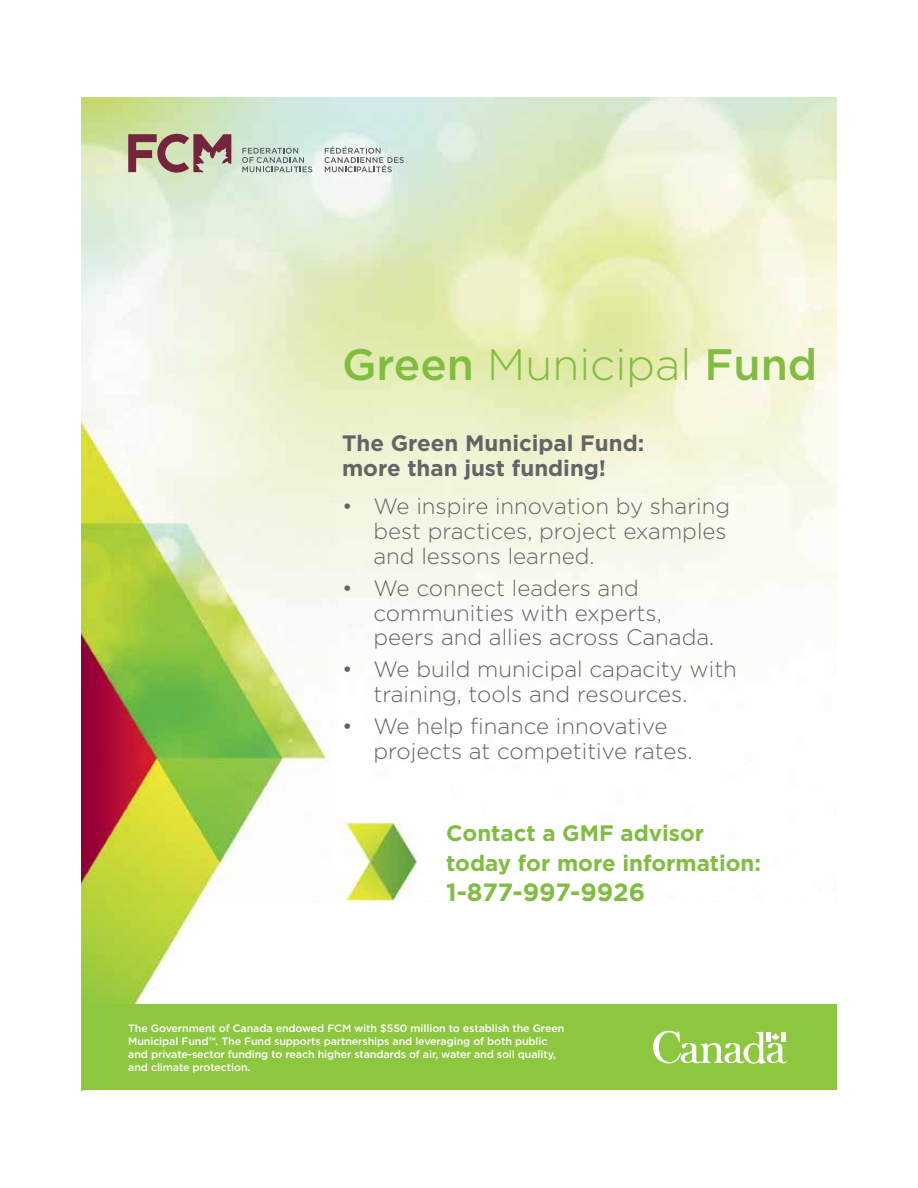
<style>
.page{position:relative;width:918px;height:1188px;background:#fff}
.page>*{position:absolute;margin:0;border:0;box-sizing:border-box;transform-origin:0 0}
.t1{font:500 43.95px "Gotham";color:#81bd41}
.t2{font:700 24.9px "Gotham";color:#81bd41}
.t3{font:300 22.35px/24.9px "Gotham";color:#636466}
.t4{font:700 22.35px/24.9px "Gotham";color:#636466}
.t5{font:700 22.35px/30.2px "Gotham";color:#81bd41}
.t6{font:500 10.65px/12.8px "Gotham";letter-spacing:-.01em;color:#fff}
.s1{font-weight:300}
</style>
<div class="page">
<img style="left:81px;top:98px;width:756px;height:803px">
<img style="left:81px;top:412px;width:252px;height:592px">
<svg style="left:128px;top:134px;width:103px;height:39px;background:#a58b82"></svg>
<svg style="left:242px;top:148px;width:70px;height:24px;background:#b5c5bb"></svg>
<svg style="left:325px;top:146px;width:79px;height:26px"></svg>
<div style="left:81px;top:1004px;width:756px;height:86px;background:#8dc63f"></div>
<svg style="left:653px;top:1031px;width:134px;height:33px"></svg>
<div style="left:766px;top:1032px;width:5px;height:10px;background:#fff"></div>
<hr style="left:781px;top:1032px;width:4px;height:10px;background:#fff">
<img style="left:342px;top:822px;width:78px;height:78px">
<h1 class="t1" style="left:342px;top:340px;width:477px">Green <span class="s1">Municipal</span> Fund</h1>
<p class="t4" style="left:342px;top:430px;width:304px">The Green Municipal Fund: more than just funding!</p>
<p class="t3" style="left:374px;top:493px;width:358px;text-indent:-32px">• We inspire innovation by sharing best practices, project examples and lessons learned.</p>
<p class="t3" style="left:374px;top:575px;width:342px;text-indent:-32px">• We connect leaders and communities with experts, peers and allies across Canada.</p>
<p class="t3" style="left:374px;top:657px;width:365px;text-indent:-32px">• We build municipal capacity with training, tools and resources.</p>
<p class="t3" style="left:374px;top:713px;width:321px;text-indent:-32px">• We help finance innovative projects at competitive rates.</p>
<p class="t5" style="left:446px;top:817px;width:316px">Contact a GMF advisor today for more information:</p>
<p class="t2" style="left:446px;top:878px;width:200px">1-877-997-9926</p>
<p class="t6" style="left:128px;top:1022px;width:438px">The Government of Canada endowed FCM with $550 million to establish the Green Municipal Fund™. The Fund supports partnerships and leveraging of both public and private-sector funding to reach higher standards of air, water and soil quality, and climate protection.</p>
</div>
